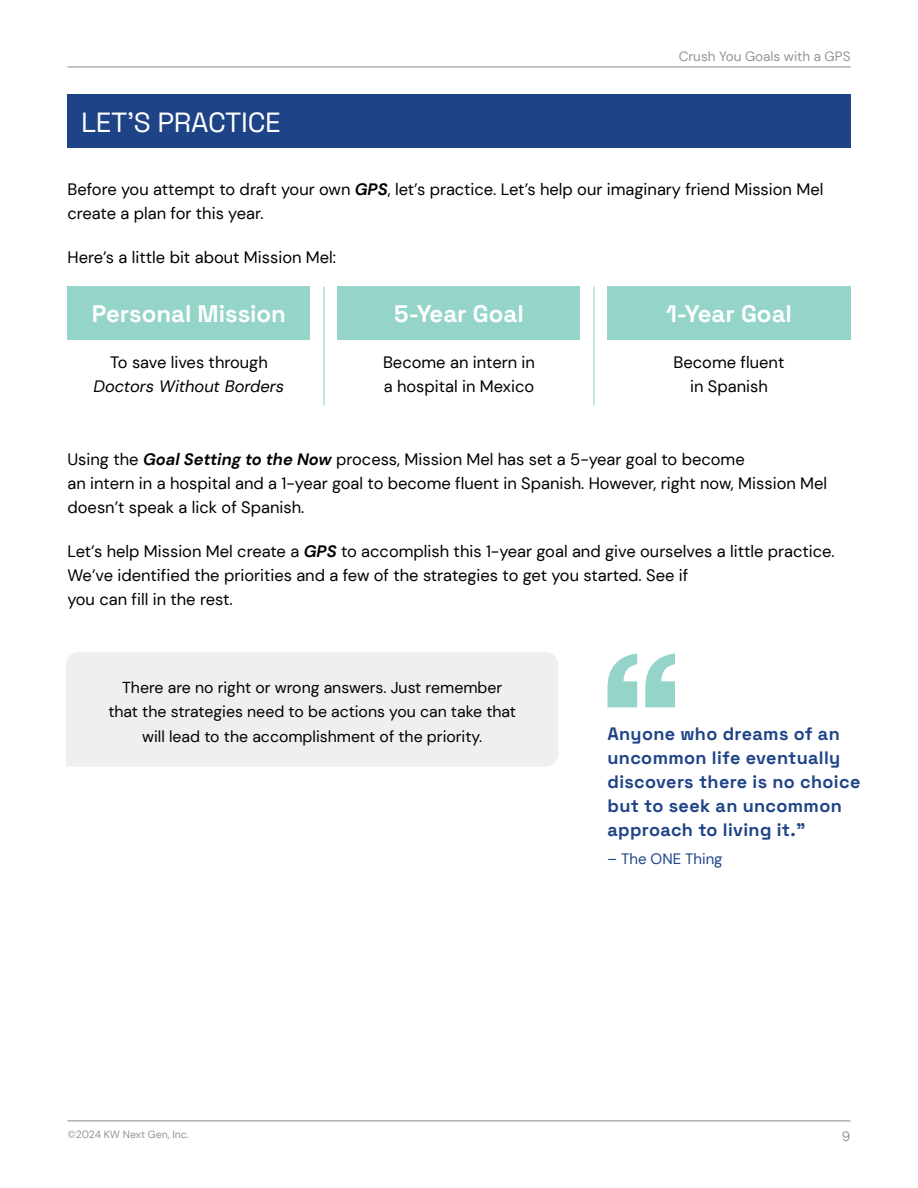
<style>
.page{position:relative;width:918px;height:1188px;background:#fff}
.page>*{position:absolute;margin:0;border:0;box-sizing:border-box;transform-origin:0 0}
.t1{font:300 27.75px "Space Grotesk";letter-spacing:-.01em;color:#fff}
.t2{font:300 24px "Space Grotesk";color:#fff}
.t3{font:300 18px/24px "Space Grotesk";letter-spacing:.02em;color:#1e4387}
.t4{font:16.5px/24px "DM Sans";color:#000}
.t5{font:italic 16.5px "DM Sans";color:#000}
.t6{font:15.9px/24.6px "DM Sans";color:#000;text-align:center}
.t7{font:15px "DM Sans";color:#1e4387}
.t8{font:13.5px "DM Sans";color:#989392}
.t9{font:10.5px "DM Sans";color:#989392}
.s1{font-weight:700;font-style:italic}
</style>
<div class="page">
<hr style="left:68px;top:1120px;width:783px;height:1px;background:#989392">
<hr style="left:68px;top:66px;width:783px;height:1px;background:#989392">
<div style="left:68px;top:94px;width:783px;height:54px;background:#1e4387"></div>
<div style="left:68px;top:286px;width:243px;height:54px;background:#94d4c9"></div>
<div style="left:338px;top:286px;width:243px;height:54px;background:#94d4c9"></div>
<div style="left:608px;top:286px;width:243px;height:54px;background:#94d4c9"></div>
<hr style="left:323px;top:286px;width:2px;height:120px;background:#94d4c9">
<hr style="left:593px;top:286px;width:2px;height:120px;background:#94d4c9">
<div style="left:66px;top:652px;width:492px;height:115px;background:#efefef"></div>
<svg style="left:608px;top:653px;width:67px;height:54px"></svg>
<h1 class="t1" style="left:81px;top:110px;width:201px">LET’S PRACTICE</h1>
<p class="t8" style="left:679px;top:51px;width:173px">Crush You Goals with a GPS</p>
<p class="t4" style="left:68px;top:178px;width:757px">Before you attempt to draft your own <span class="s1">GPS</span>, let’s practice. Let’s help our imaginary friend Mission Mel create a plan for this year.</p>
<p class="t4" style="left:68px;top:246px;width:270px">Here’s a little bit about Mission Mel:</p>
<h2 class="t2" style="left:92px;top:296px;width:196px">Personal Mission</h2>
<h2 class="t2" style="left:394px;top:296px;width:131px">5-Year Goal</h2>
<h2 class="t2" style="left:666px;top:296px;width:127px">1-Year Goal</h2>
<p class="t4" style="left:110px;top:351px;width:159px">To save lives through</p>
<p class="t5" style="left:94px;top:376px;width:192px">Doctors Without Borders</p>
<p class="t4" style="left:383px;top:351px;width:153px">Become an intern in a hospital in Mexico</p>
<p class="t4" style="left:674px;top:351px;width:112px;text-align:center">Become fluent in Spanish</p>
<p class="t4" style="left:68px;top:448px;width:761px">Using the <span class="s1">Goal Setting to the Now</span> process, Mission Mel has set a 5-year goal to become<br>an intern in a hospital and a 1-year goal to become fluent in Spanish. However, right now, Mission Mel doesn’t speak a lick of Spanish.</p>
<p class="t4" style="left:68px;top:540px;width:769px">Let’s help Mission Mel create a <span class="s1">GPS</span> to accomplish this 1-year goal and give ourselves a little practice.<br>We’ve identified the priorities and a few of the strategies to get you started. See if<br>you can fill in the rest.</p>
<p class="t6" style="left:108px;top:676px;width:409px">There are no right or wrong answers. Just remember that the strategies need to be actions you can take that will lead to the accomplishment of the priority.</p>
<p class="t3" style="left:608px;top:721px;width:254px">Anyone who dreams of an uncommon life eventually discovers there is no choice but to seek an uncommon approach to living it.”</p>
<p class="t7" style="left:608px;top:852px;width:117px">– The ONE Thing</p>
<p class="t9" style="left:68px;top:1130px;width:123px">©2024 KW Next Gen, Inc.</p>
<p class="t8" style="left:842px;top:1130px;width:10px">9</p>
</div>
